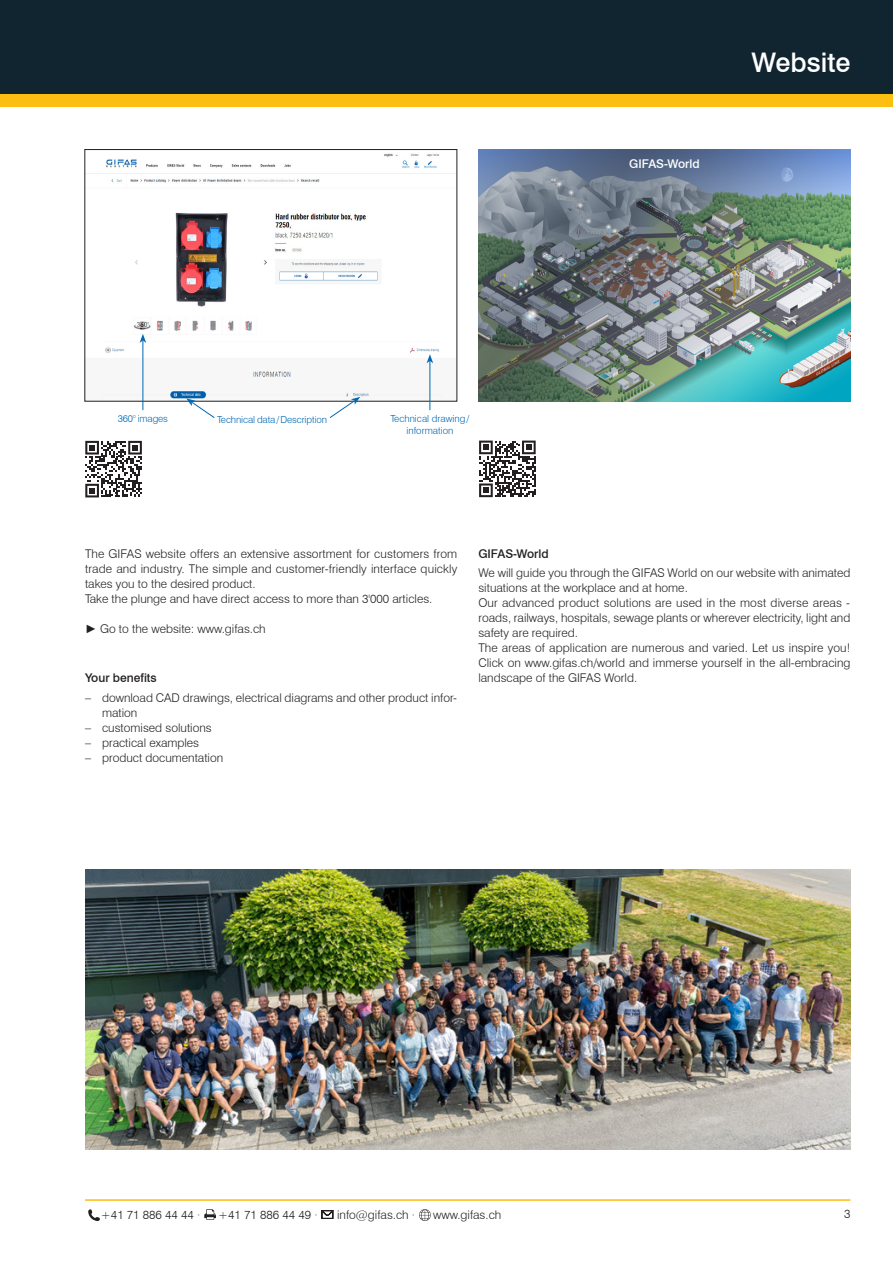
<style>
.page{position:relative;width:893px;height:1263px;background:#fff}
.page>*{position:absolute;margin:0;border:0;box-sizing:border-box;transform-origin:0 0}
.t1{font:500 27px "Swiss 721 BT";color:#fff}
.t2{font:300 12px/15px "Swiss 721 BT";color:#231f20}
.t3{font:500 12px "Swiss 721 BT";color:#231f20}
.t4{font:500 12px "Swiss 721 BT";color:#fff}
.t5{font:300 9.75px/12px "Swiss 721 BT";letter-spacing:-.01em;color:#0168b3;text-align:center}
.s1{font-family:"Times New Roman";font-weight:700}
</style>
<div class="page">
<div style="left:0;top:89px;width:893px;height:17px;background:#fdbe12"></div>
<div style="left:0;top:0;width:893px;height:94px;background:#112530"></div>
<hr style="left:85px;top:1199px;width:765px;height:2px;background:#fdbe12">
<svg style="left:88px;top:1209px;width:12px;height:12px"></svg>
<svg style="left:204px;top:1209px;width:12px;height:11px"></svg>
<svg style="left:322px;top:1210px;width:11px;height:9px"></svg>
<svg style="left:419px;top:1209px;width:12px;height:12px"></svg>
<svg style="left:479px;top:441px;width:57px;height:56px"></svg>
<svg style="left:85px;top:441px;width:57px;height:56px"></svg>
<img style="left:478px;top:150px;width:372px;height:251px">
<img style="left:87px;top:153px;width:368px;height:246px">
<div style="left:85px;top:149px;width:372px;height:252px;border:1px solid #231f20"></div>
<hr style="left:143px;top:340px;width:1px;height:70px;background:#0168b3">
<svg style="left:140px;top:334px;width:6px;height:9px"></svg>
<svg style="left:329px;top:397px;width:31px;height:21px"></svg>
<svg style="left:186px;top:398px;width:29px;height:20px"></svg>
<hr style="left:430px;top:361px;width:1px;height:49px;background:#0168b3">
<svg style="left:427px;top:354px;width:6px;height:9px"></svg>
<img style="left:85px;top:870px;width:765px;height:279px">
<p class="t4" style="left:629px;top:157px;width:72px">GIFAS-World</p>
<h1 class="t1" style="left:751px;top:46px;width:100px">Website</h1>
<p class="t5" style="left:118px;top:412px;width:52px">360° images</p>
<p class="t5" style="left:217px;top:413px;width:112px">Technical data/Description</p>
<p class="t5" style="left:390px;top:412px;width:81px">Technical drawing/ information</p>
<p class="t2" style="left:85px;top:546px;width:374px">The GIFAS website offers an extensive assortment for customers from trade and industry. The simple and customer-friendly interface quickly takes you to the desired product.<br>Take the plunge and have direct access to more than 3'000 articles.</p>
<p class="t2" style="left:85px;top:621px;width:182px"><span class="s1">►</span> Go to the website: www.gifas.ch</p>
<p class="t3" style="left:85px;top:671px;width:73px">Your benefits</p>
<p class="t2" style="left:102px;top:690px;width:357px;text-indent:-17px">– download CAD drawings, electrical diagrams and other product infor&shy;mation</p>
<p class="t2" style="left:85px;top:720px;width:128px">– customised solutions</p>
<p class="t2" style="left:85px;top:735px;width:116px">– practical examples</p>
<p class="t2" style="left:85px;top:750px;width:140px">– product documentation</p>
<p class="t3" style="left:478px;top:546px;width:72px">GIFAS-World</p>
<p class="t2" style="left:478px;top:565px;width:374px">We will guide you through the GIFAS World on our website with animated situations at the workplace and at home.<br>Our advanced product solutions are used in the most diverse areas - roads, railways, hospitals, sewage plants or wherever electricity, light and safety are required.<br>The areas of application are numerous and varied. Let us inspire you!<br>Click on www.gifas.ch/world and immerse yourself in the all-embracing landscape of the GIFAS World.</p>
<p class="t2" style="left:101px;top:1207px;width:101px">+41 71 886 44 44 ·</p>
<p class="t2" style="left:218px;top:1207px;width:101px">+41 71 886 44 49 ·</p>
<p class="t2" style="left:337px;top:1207px;width:80px">info@gifas.ch ·</p>
<p class="t2" style="left:433px;top:1207px;width:70px">www.gifas.ch</p>
<p class="t2" style="left:844px;top:1206px;width:8px">3</p>
</div>
